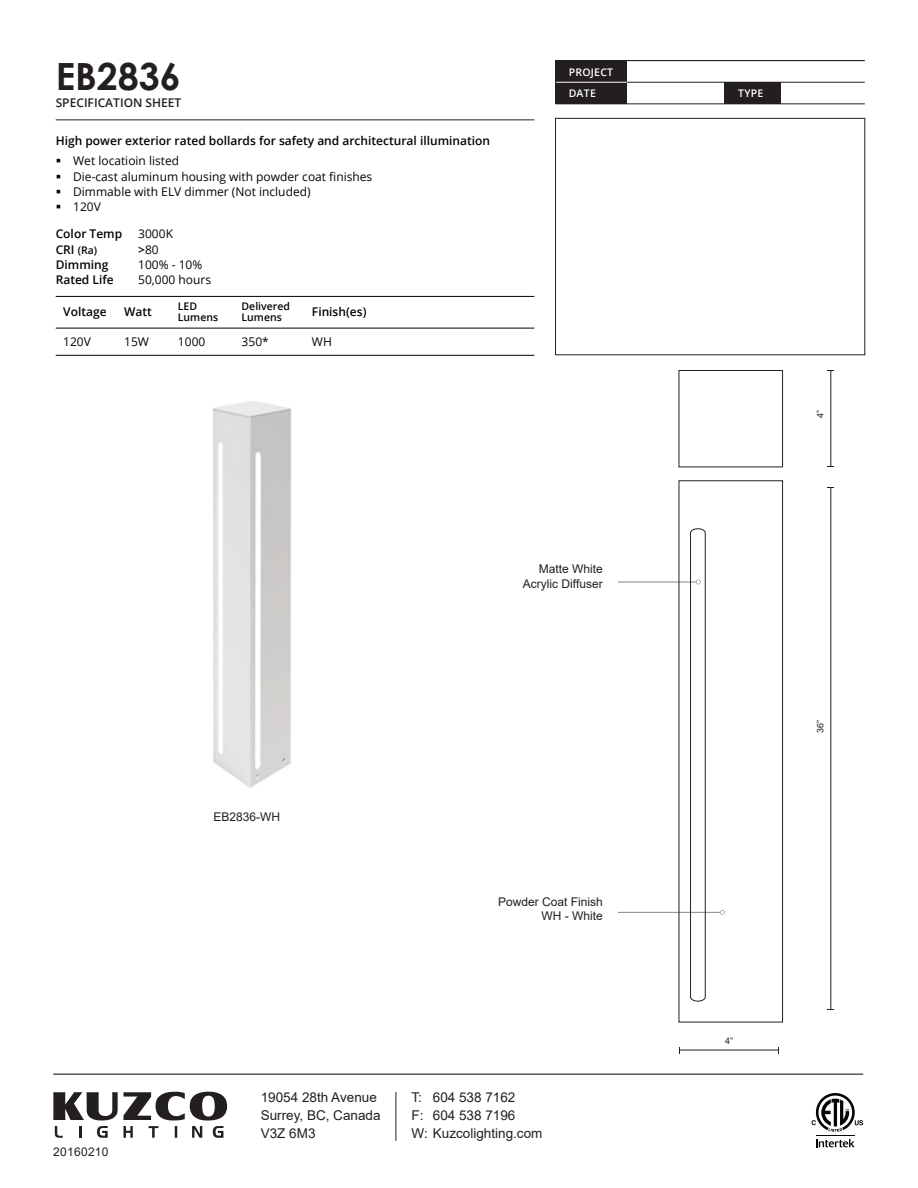
<style>
.page{position:relative;width:918px;height:1188px;background:#fff}
.page>*{position:absolute;margin:0;border:0;box-sizing:border-box;transform-origin:0 0}
.t1{font:700 37.5px "Century Gothic";color:#231f20}
.t2{font:13.5px/18px "Arial";color:#231f20}
.t3{font:12px "Open Sans";color:#050504}
.t4{font:600 12px "Open Sans";color:#050504}
.t5{font:12px/14.4px "Arial";color:#231f20;text-align:right}
.t6{font:600 12px "Open Sans";color:#231f20}
.t7{font:12px "Arial";letter-spacing:.025em;color:#231f20}
.t8{font:600 10.5px/10.5px "Open Sans";color:#050504}
.t9{font:600 10.5px/21.6px "Open Sans";letter-spacing:.025em;color:#fff}
.t10{font:9px "Arial";color:#231f20}
.s1{font-size:12px}
.s2{font-weight:600}
</style>
<div class="page">
<hr style="left:831px;top:487px;width:1px;height:523px;background:#231f20">
<hr style="left:831px;top:371px;width:1px;height:95px;background:#231f20">
<hr style="left:679px;top:1050px;width:99px;height:1px;background:#231f20">
<hr style="left:618px;top:912px;width:104px;height:1px;background:#040503">
<svg style="left:720px;top:910px;width:5px;height:5px"></svg>
<hr style="left:396px;top:1092px;width:1px;height:49px;background:#231f20">
<svg style="left:53px;top:1092px;width:174px;height:46px"></svg>
<svg style="left:816px;top:1139px;width:39px;height:8px"></svg>
<hr style="left:816px;top:1135px;width:39px;height:1px;background:#050504">
<svg style="left:812px;top:1093px;width:51px;height:39px"></svg>
<div style="left:555px;top:118px;width:310px;height:237px;border:1px solid #231f20"></div>
<hr style="left:555px;top:104px;width:310px;height:1px;background:#231f20">
<hr style="left:627px;top:82px;width:238px;height:1px;background:#231f20">
<hr style="left:56px;top:120px;width:478px;height:1px;background:#231f20">
<div style="left:555px;top:61px;width:72px;height:21px;background:#231f20"></div>
<div style="left:555px;top:82px;width:72px;height:22px;background:#231f20"></div>
<div style="left:724px;top:82px;width:56px;height:22px;background:#231f20"></div>
<hr style="left:556px;top:82px;width:71px;height:1px;background:#fff">
<hr style="left:555px;top:60px;width:310px;height:1px;background:#231f20">
<hr style="left:56px;top:355px;width:478px;height:1px;background:#050504">
<hr style="left:56px;top:296px;width:478px;height:1px;background:#050504">
<hr style="left:56px;top:328px;width:478px;height:1px;background:#050504">
<hr style="left:53px;top:1074px;width:810px;height:1px;background:#231f20">
<div style="left:679px;top:370px;width:104px;height:97px;border:1px solid #231f20"></div>
<hr style="left:618px;top:582px;width:80px;height:1px;background:#040503">
<div style="left:679px;top:480px;width:104px;height:542px;border:1px solid #231f20"></div>
<svg style="left:690px;top:528px;width:16px;height:474px"></svg>
<img style="left:213px;top:401px;width:79px;height:387px">
<h1 class="t1" style="left:56px;top:48px;width:127px">EB2836</h1>
<p class="t9" style="left:569px;top:61px;width:46px">PROJECT<br>DATE</p>
<p class="t6" style="left:56px;top:94px;width:127px">SPECIFICATION SHEET</p>
<p class="t4" style="left:56px;top:133px;width:436px">High power exterior rated bollards for safety and architectural illumination</p>
<p class="t3" style="left:56px;top:153px;width:125px">▪ Wet locatioin listed</p>
<p class="t3" style="left:56px;top:168px;width:318px">▪ Die-cast aluminum housing with powder coat finishes</p>
<p class="t3" style="left:56px;top:183px;width:256px">▪ Dimmable with ELV dimmer (Not included)</p>
<p class="t3" style="left:56px;top:199px;width:47px">▪ 120V</p>
<p class="t4" style="left:56px;top:226px;width:68px">Color Temp</p>
<p class="t3" style="left:138px;top:226px;width:36px">3000K</p>
<p class="t8" style="left:56px;top:244px;width:43px"><span class="s1">CRI</span> (Ra)</p>
<p class="t3" style="left:138px;top:241px;width:22px"><span class="s2">&gt;</span>80</p>
<p class="t4" style="left:56px;top:256px;width:54px">Dimming</p>
<p class="t3" style="left:138px;top:256px;width:66px">100% - 10%</p>
<p class="t4" style="left:56px;top:272px;width:59px">Rated Life</p>
<p class="t3" style="left:138px;top:272px;width:74px">50,000 hours</p>
<p class="t4" style="left:63px;top:303px;width:45px">Voltage</p>
<p class="t4" style="left:124px;top:303px;width:29px">Watt</p>
<p class="t8" style="left:178px;top:301px;width:42px">LED<br>Lumens</p>
<p class="t8" style="left:242px;top:301px;width:50px">Delivered<br>Lumens</p>
<p class="t4" style="left:312px;top:303px;width:56px">Finish(es)</p>
<p class="t3" style="left:63px;top:333px;width:29px">120V</p>
<p class="t3" style="left:124px;top:333px;width:26px">15W</p>
<p class="t3" style="left:178px;top:333px;width:29px">1000</p>
<p class="t3" style="left:242px;top:333px;width:29px">350*</p>
<p class="t3" style="left:312px;top:333px;width:21px">WH</p>
<p class="t5" style="left:523px;top:562px;width:81px">Matte White<br>Acrylic Diffuser</p>
<p class="t5" style="left:213px;top:809px;width:68px">EB2836-WH</p>
<p class="t5" style="left:498px;top:894px;width:106px">Powder Coat Finish<br>WH - White</p>
<p class="t7" style="left:53px;top:1144px;width:57px">20160210</p>
<p class="t2" style="left:261px;top:1088px;width:121px">19054 28th Avenue<br>Surrey, BC, Canada<br>V3Z 6M3</p>
<p class="t2" style="left:412px;top:1088px;width:132px">T: 604 538 7162<br>F: 604 538 7196<br>W: Kuzcolighting.com</p>
<p class="t9" style="left:738px;top:82px;width:27px">TYPE</p>
<p class="t10" style="left:814px;top:418px;width:10px;rotate:-90deg">4”</p>
<p class="t10" style="left:814px;top:733px;width:15px;rotate:-90deg">36”</p>
<p class="t10" style="left:725px;top:1035px;width:10px">4”</p>
</div>
